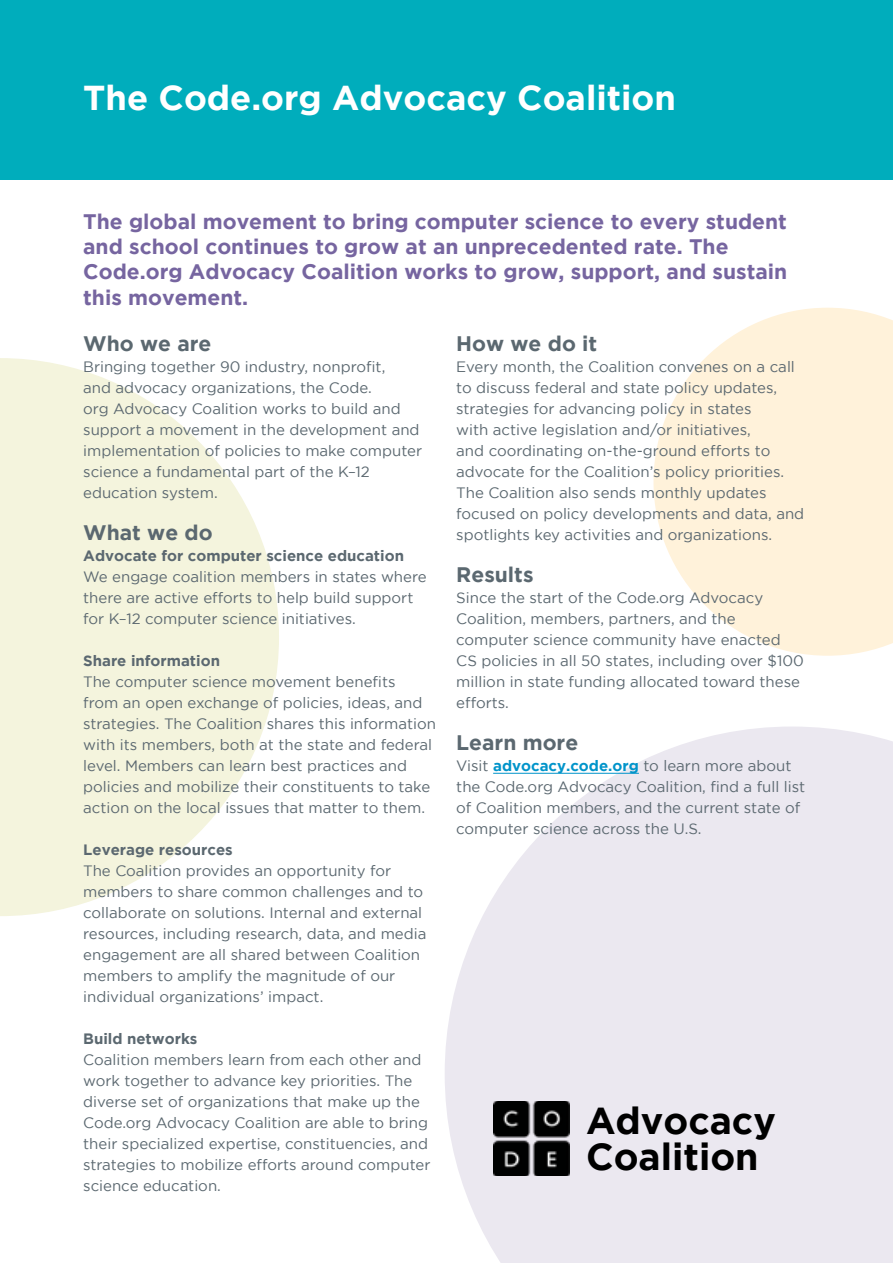
<style>
.page{position:relative;width:893px;height:1263px;background:#fff}
.page>*{position:absolute;margin:0;border:0;box-sizing:border-box;transform-origin:0 0}
.t1{font:700 37.5px "Gotham";color:#000}
.t2{font:700 34.5px "Gotham";color:#fff}
.t3{font:700 21px/25.2px "Gotham";color:#7665a0}
.t4{font:700 21px "Gotham";color:#5b6870}
.t5{font:15px/21px "Gotham";color:#5b6870}
.t6{font:700 15px "Gotham";color:#5b6870}
.s1{font-weight:700;color:#0094ca}
</style>
<div class="page">
<svg style="left:0;top:358px;width:279px;height:558px;fill:#f4f4dd"></svg>
<svg style="left:653px;top:308px;width:240px;height:348px;fill:#fff2da"></svg>
<svg style="left:445px;top:726px;width:448px;height:537px;background:#edeaf1"></svg>
<div style="left:0;top:0;width:893px;height:179px;background:#00adbc"></div>
<hr style="left:493px;top:773px;width:146px;height:1px;background:#0094ca">
<img style="left:493px;top:1101px;width:77px;height:74px">
<p class="t2" style="left:83px;top:78px;width:594px">The Code.org Advocacy Coalition</p>
<p class="t3" style="left:83px;top:208px;width:705px">The global movement to bring computer science to every student and school continues to grow at an unprecedented rate. The</p>
<p class="t3" style="left:83px;top:259px;width:706px">Code.org Advocacy Coalition works to grow, support, and sustain this movement.</p>
<p class="t4" style="left:83px;top:332px;width:130px">Who we are</p>
<p class="t5" style="left:83px;top:356px;width:340px">Bringing together 90 industry, nonprofit,<br>and advocacy organizations, the Code.<br>org Advocacy Coalition works to build and support a movement in the development and implementation of policies to make computer science a fundamental part of the K–12 education system.</p>
<p class="t4" style="left:83px;top:521px;width:131px">What we do</p>
<p class="t6" style="left:83px;top:547px;width:322px">Advocate for computer science education</p>
<p class="t5" style="left:83px;top:566px;width:345px">We engage coalition members in states where there are active efforts to help build support for K–12 computer science initiatives.</p>
<p class="t6" style="left:83px;top:652px;width:138px">Share information</p>
<p class="t5" style="left:83px;top:671px;width:354px">The computer science movement benefits<br>from an open exchange of policies, ideas, and strategies. The Coalition shares this information with its members, both at the state and federal level. Members can learn best practices and policies and mobilize their constituents to take action on the local issues that matter to them.</p>
<p class="t6" style="left:83px;top:841px;width:151px">Leverage resources</p>
<p class="t5" style="left:83px;top:860px;width:345px">The Coalition provides an opportunity for members to share common challenges and to collaborate on solutions. Internal and external resources, including research, data, and media engagement are all shared between Coalition members to amplify the magnitude of our individual organizations’ impact.</p>
<p class="t6" style="left:83px;top:1030px;width:116px">Build networks</p>
<p class="t5" style="left:83px;top:1049px;width:349px">Coalition members learn from each other and work together to advance key priorities. The diverse set of organizations that make up the Code.org Advocacy Coalition are able to bring their specialized expertise, constituencies, and strategies to mobilize efforts around computer science education.</p>
<p class="t4" style="left:456px;top:332px;width:143px">How we do it</p>
<p class="t5" style="left:456px;top:356px;width:349px">Every month, the Coalition convenes on a call to discuss federal and state policy updates, strategies for advancing policy in states<br>with active legislation and/or initiatives,<br>and coordinating on-the-ground efforts to advocate for the Coalition’s policy priorities.<br>The Coalition also sends monthly updates focused on policy developments and data, and spotlights key activities and organizations.</p>
<p class="t4" style="left:456px;top:563px;width:79px">Results</p>
<p class="t5" style="left:456px;top:587px;width:349px">Since the start of the Code.org Advocacy Coalition, members, partners, and the computer science community have enacted CS policies in all 50 states, including over $100 million in state funding allocated toward these efforts.</p>
<p class="t4" style="left:456px;top:731px;width:124px">Learn more</p>
<p class="t5" style="left:456px;top:755px;width:350px">Visit <span class="s1">advocacy.code.org</span> to learn more about the Code.org Advocacy Coalition, find a full list of Coalition members, and the current state of computer science across the U.S.</p>
<p class="t1" style="left:586px;top:1098px;width:191px">Advocacy</p>
<p class="t1" style="left:586px;top:1134px;width:174px">Coalition</p>
</div>
